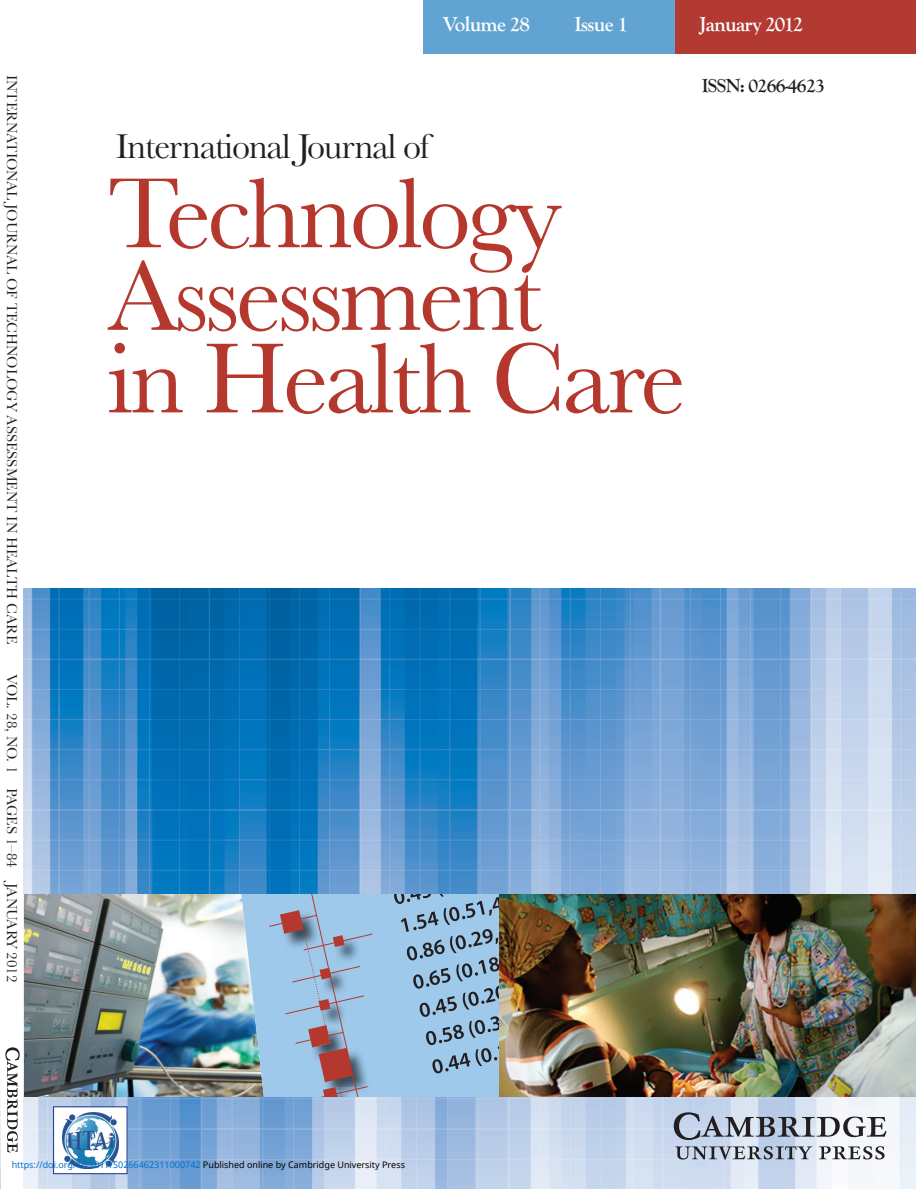
<style>
.page{position:relative;width:916px;height:1189px;background:#fff}
.page>*{position:absolute;margin:0;border:0;box-sizing:border-box;transform-origin:0 0}
.t1{font:103.5px/82.5px "Baskerville";letter-spacing:-.035em;color:#b4382d}
.t2{font:36px "Baskerville";letter-spacing:-.035em;color:#231f20}
.t3{font:700 21px "Goudy Old Style T";letter-spacing:-.035em;color:#fff}
.t4{font:700 19.5px "Goudy Old Style T";letter-spacing:-.035em;color:#231f20}
.t5{font:15px "Baskerville";color:#231f20}
.t6{font:9px "Noto Sans";color:#0172cf}
.s1{color:#000}
</style>
<div class="page">
<img style="left:5px;top:1047px;width:14px;height:105px">
<img style="left:0;top:1098px;width:1px;height:90px">
<div style="left:423px;top:0;width:252px;height:54px;background:#61a4d2"></div>
<div style="left:675px;top:0;width:240px;height:54px;background:#b23a33"></div>
<img style="left:24px;top:892px;width:217px;height:204px">
<img style="left:241px;top:892px;width:258px;height:204px">
<svg style="left:393px;top:892px;width:106px;height:181px;background:#8cb0ce"></svg>
<svg style="left:268px;top:892px;width:108px;height:204px;background:#9ab1cd"></svg>
<img style="left:499px;top:892px;width:416px;height:204px">
<img style="left:24px;top:588px;width:891px;height:304px">
<img style="left:24px;top:1096px;width:891px;height:92px">
<svg style="left:673px;top:1111px;width:213px;height:28px"></svg>
<svg style="left:675px;top:1145px;width:136px;height:14px;background:#9ba3b2"></svg>
<svg style="left:818px;top:1145px;width:66px;height:14px"></svg>
<div style="left:53px;top:1106px;width:74px;height:67px;background:#fff"></div>
<img style="left:63px;top:1112px;width:55px;height:55px">
<div style="left:53px;top:1105px;width:74px;height:68px;border:1px solid #253f8e"></div>
<p class="t5" style="left:21px;top:75px;width:570px;rotate:90deg">INTERNATIONAL JOURNAL OF TECHNOLOGY ASSESSMENT IN HEALTH CARE</p>
<p class="t5" style="left:21px;top:674px;width:310px;rotate:90deg">VOL. 28, NO. 1 PAGES 1–84 JANUARY 2012</p>
<h3 class="t3" style="left:443px;top:12px;width:89px">Volume 28</h3>
<h3 class="t3" style="left:574px;top:12px;width:55px">Issue 1</h3>
<h3 class="t3" style="left:699px;top:12px;width:105px">January 2012</h3>
<h2 class="t2" style="left:116px;top:125px;width:315px">International Journal of</h2>
<h1 class="t1" style="left:107px;top:172px;width:579px">Technology<br>Assessment<br>in Health Care</h1>
<h3 class="t4" style="left:701px;top:74px;width:125px">ISSN: 0266-4623</h3>
<p class="t6" style="left:12px;top:1157px;width:394px">https://doi.org/10.1017/S0266462311000742 <span class="s1">Published online by Cambridge University Press</span></p>
</div>
